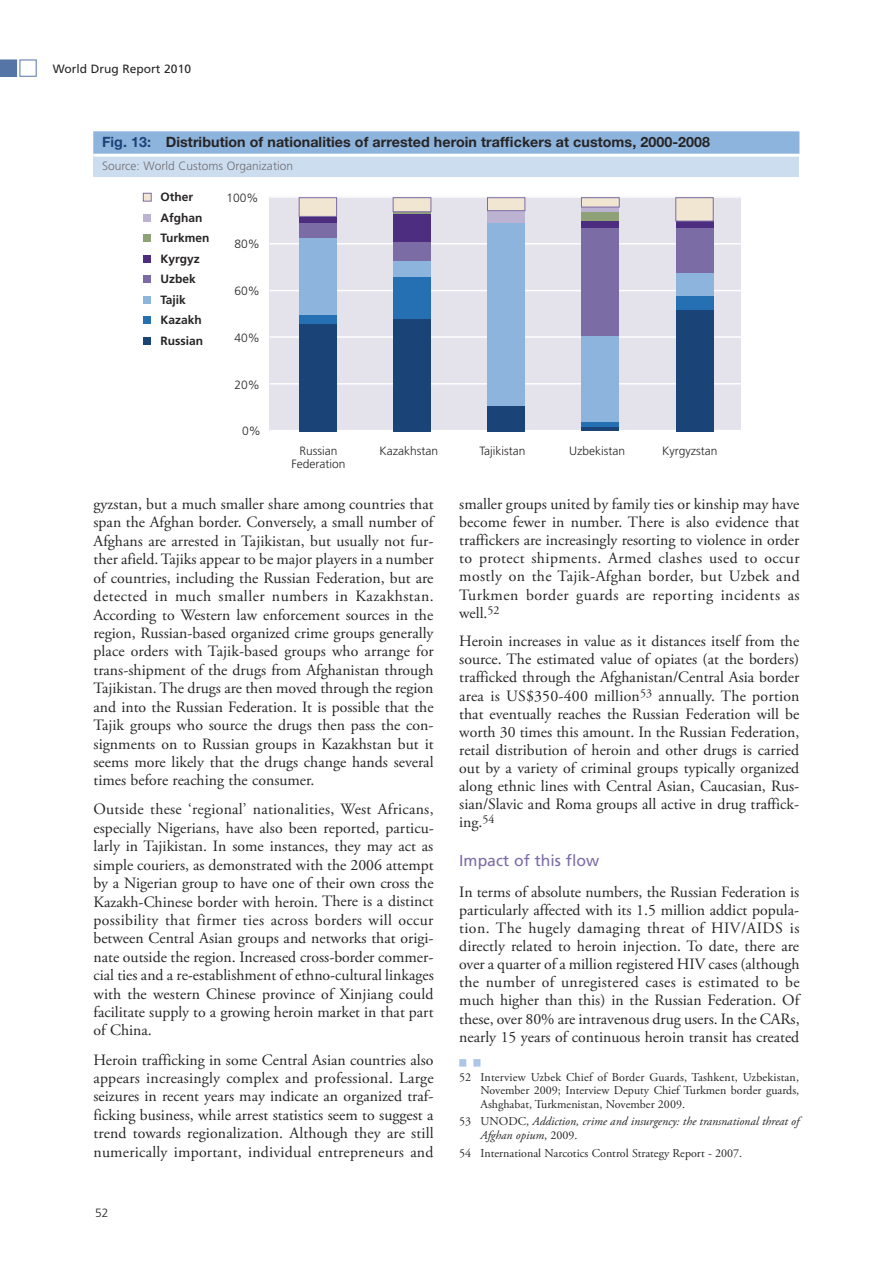
<style>
.page{position:relative;width:893px;height:1263px;background:#fff}
.page>*{position:absolute;margin:0;border:0;box-sizing:border-box;transform-origin:0 0}
.t1{font:15.75px/18.5px "Adobe Garamond Pro";color:#272425;text-align:justify}
.t2{font:15.75px "Frutiger";color:#7c6ca6}
.t3{font:700 14.25px "Helvetica Neue";letter-spacing:.005em;color:#272425}
.t4{font:12px/13.5px "Adobe Garamond Pro";color:#272425;text-align:justify}
.t5{font:italic 12px/13.5px "Adobe Garamond Pro";color:#272425}
.t6{font:300 12px/12.8px "Frutiger";color:#272425;text-align:center}
.t7{font:700 12px/20.5px "Frutiger";color:#272425}
.t8{font:300 12px "Frutiger";color:#6d6e70}
.t9{font:12px "Frutiger";color:#272425}
.s1{color:#1a4477}
.s2{font-style:normal}
</style>
<div class="page">
<svg style="left:0;top:60px;width:17px;height:17px"></svg>
<div style="left:20px;top:60px;width:17px;height:17px;border:1px solid #5475a5"></div>
<svg style="left:459px;top:1059px;width:21px;height:8px"></svg>
<div style="left:94px;top:132px;width:705px;height:45px;background:#cdddf0"></div>
<div style="left:94px;top:132px;width:705px;height:22px;background:#8db4dd"></div>
<hr style="left:94px;top:154px;width:705px;height:3px;background:#fff">
<div style="left:270px;top:196px;width:471px;height:235px;background:#e4e3ec"></div>
<hr style="left:270px;top:430px;width:471px;height:1px;background:#fff">
<hr style="left:270px;top:383px;width:471px;height:2px;background:#fff">
<hr style="left:270px;top:336px;width:471px;height:2px;background:#fff">
<hr style="left:270px;top:290px;width:471px;height:1px;background:#fff">
<hr style="left:270px;top:243px;width:471px;height:2px;background:#fff">
<hr style="left:270px;top:196px;width:471px;height:2px;background:#fff">
<div style="left:299px;top:324px;width:38px;height:107px;background:#1a4477"></div>
<div style="left:393px;top:319px;width:38px;height:112px;background:#1a4477"></div>
<div style="left:487px;top:406px;width:38px;height:25px;background:#1a4477"></div>
<hr style="left:581px;top:427px;width:38px;height:4px;background:#1a4477">
<div style="left:676px;top:310px;width:37px;height:121px;background:#1a4477"></div>
<div style="left:299px;top:315px;width:38px;height:9px;background:#2570b2"></div>
<div style="left:393px;top:277px;width:38px;height:42px;background:#2570b2"></div>
<div style="left:581px;top:422px;width:38px;height:5px;background:#2570b2"></div>
<div style="left:676px;top:296px;width:37px;height:14px;background:#2570b2"></div>
<div style="left:299px;top:237px;width:38px;height:78px;background:#8db4dd"></div>
<div style="left:393px;top:261px;width:38px;height:16px;background:#8db4dd"></div>
<div style="left:487px;top:223px;width:38px;height:183px;background:#8db4dd"></div>
<div style="left:581px;top:336px;width:38px;height:86px;background:#8db4dd"></div>
<div style="left:676px;top:273px;width:37px;height:23px;background:#8db4dd"></div>
<div style="left:299px;top:223px;width:38px;height:14px;background:#7c6ca6"></div>
<div style="left:393px;top:242px;width:38px;height:19px;background:#7c6ca6"></div>
<div style="left:581px;top:228px;width:38px;height:108px;background:#7c6ca6"></div>
<div style="left:676px;top:228px;width:37px;height:45px;background:#7c6ca6"></div>
<div style="left:299px;top:216px;width:38px;height:7px;background:#4c2d80"></div>
<div style="left:393px;top:214px;width:38px;height:28px;background:#4c2d80"></div>
<div style="left:581px;top:221px;width:38px;height:7px;background:#4c2d80"></div>
<div style="left:676px;top:221px;width:37px;height:7px;background:#4c2d80"></div>
<hr style="left:393px;top:212px;width:38px;height:2px;background:#8fa277">
<div style="left:581px;top:212px;width:38px;height:9px;background:#8fa277"></div>
<div style="left:487px;top:211px;width:38px;height:12px;background:#bcb3d2"></div>
<div style="left:581px;top:207px;width:38px;height:5px;background:#bcb3d2"></div>
<div style="left:299px;top:198px;width:38px;height:18px;background:#f1e6d1"></div>
<div style="left:299px;top:197px;width:38px;height:20px;border:1px solid #7c6ca6"></div>
<div style="left:393px;top:198px;width:38px;height:14px;background:#f1e6d1"></div>
<div style="left:393px;top:197px;width:38px;height:15px;border:1px solid #7c6ca6"></div>
<div style="left:487px;top:198px;width:38px;height:13px;background:#f1e6d1"></div>
<div style="left:487px;top:197px;width:38px;height:14px;border:1px solid #7c6ca6"></div>
<div style="left:581px;top:198px;width:38px;height:9px;background:#f1e6d1"></div>
<div style="left:581px;top:197px;width:39px;height:10px;border:1px solid #7c6ca6"></div>
<div style="left:676px;top:198px;width:37px;height:23px;background:#f1e6d1"></div>
<div style="left:675px;top:197px;width:38px;height:24px;border:1px solid #7c6ca6"></div>
<div style="left:143px;top:193px;width:8px;height:8px;background:#f1e6d1"></div>
<div style="left:143px;top:193px;width:9px;height:9px;border:1px solid #7c6ca6"></div>
<div style="left:143px;top:214px;width:8px;height:8px;background:#bcb3d2"></div>
<div style="left:143px;top:234px;width:8px;height:8px;background:#8fa277"></div>
<div style="left:143px;top:255px;width:8px;height:8px;background:#4c2d80"></div>
<div style="left:143px;top:275px;width:8px;height:8px;background:#7c6ca6"></div>
<div style="left:143px;top:296px;width:8px;height:8px;background:#8db4dd"></div>
<div style="left:143px;top:316px;width:8px;height:8px;background:#2570b2"></div>
<div style="left:143px;top:337px;width:8px;height:8px;background:#1a4477"></div>
<p class="t9" style="left:53px;top:64px;width:140px">World Drug Report 2010</p>
<p class="t3" style="left:102px;top:137px;width:610px"><span class="s1">Fig. 13:</span> Distribution of nationalities of arrested heroin traffickers at customs, 2000-2008</p>
<p class="t8" style="left:102px;top:161px;width:192px">Source: World Customs Organization</p>
<p class="t7" style="left:160px;top:188px;width:50px">Other<br>Afghan<br>Turkmen<br>Kyrgyz<br>Uzbek<br>Tajik<br>Kazakh<br>Russian</p>
<p class="t6" style="left:226px;top:192px;width:34px">100%</p>
<p class="t6" style="left:234px;top:239px;width:27px">80%</p>
<p class="t6" style="left:234px;top:286px;width:27px">60%</p>
<p class="t6" style="left:234px;top:332px;width:27px">40%</p>
<p class="t6" style="left:234px;top:379px;width:27px">20%</p>
<p class="t6" style="left:242px;top:426px;width:20px">0%</p>
<p class="t6" style="left:292px;top:445px;width:55px">Russian<br>Federation</p>
<p class="t6" style="left:379px;top:445px;width:60px">Kazakhstan</p>
<p class="t6" style="left:479px;top:445px;width:47px">Tajikistan</p>
<p class="t6" style="left:569px;top:445px;width:58px">Uzbekistan</p>
<p class="t6" style="left:662px;top:445px;width:57px">Kyrgyzstan</p>
<p class="t1" style="left:94px;top:496px;width:342px">gyzstan, but a much smaller share among countries that span the Afghan border. Conversely, a small number of Afghans are arrested in Tajikistan, but usually not fur&shy;ther afield. Tajiks appear to be major players in a number of countries, including the Russian Federation, but are detected in much smaller numbers in Kazakhstan.<br>According to Western law enforcement sources in the region, Russian-based organized crime groups generally place orders with Tajik-based groups who arrange for trans-shipment of the drugs from Afghanistan through Tajikistan. The drugs are then moved through the region and into the Russian Federation. It is possible that the Tajik groups who source the drugs then pass the con&shy;signments on to Russian groups in Kazakhstan but it seems more likely that the drugs change hands several times before reaching the consumer.</p>
<p class="t1" style="left:93px;top:802px;width:342px">Outside these ‘regional’ nationalities, West Africans, especially Nigerians, have also been reported, particu&shy;larly in Tajikistan. In some instances, they may act as simple couriers, as demonstrated with the 2006 attempt by a Nigerian group to have one of their own cross the Kazakh-Chinese border with heroin. There is a distinct possibility that firmer ties across borders will occur between Central Asian groups and networks that origi&shy;nate outside the region. Increased cross-border commer&shy;cial ties and a re-establishment of ethno-cultural linkages with the western Chinese province of Xinjiang could facilitate supply to a growing heroin market in that part of China.</p>
<p class="t1" style="left:93px;top:1052px;width:342px">Heroin trafficking in some Central Asian countries also appears increasingly complex and professional. Large seizures in recent years may indicate an organized traf&shy;ficking business, while arrest statistics seem to suggest a trend towards regionalization. Although they are still numerically important, individual entrepreneurs and</p>
<p class="t6" style="left:95px;top:1208px;width:15px">52</p>
<p class="t1" style="left:459px;top:496px;width:342px">smaller groups united by family ties or kinship may have become fewer in number. There is also evidence that traffickers are increasingly resorting to violence in order to protect shipments. Armed clashes used to occur mostly on the Tajik-Afghan border, but Uzbek and Turkmen border guards are reporting incidents as well.<sup>52</sup></p>
<p class="t1" style="left:459px;top:633px;width:342px">Heroin increases in value as it distances itself from the source. The estimated value of opiates (at the borders) trafficked through the Afghanistan/Central Asia border area is US$350-400 million<sup>53</sup> annually. The portion that eventually reaches the Russian Federation will be worth 30 times this amount. In the Russian Federation, retail distribution of heroin and other drugs is carried out by a variety of criminal groups typically organized along ethnic lines with Central Asian, Caucasian, Rus&shy;sian/Slavic and Roma groups all active in drug traffick&shy;ing.<sup>54</sup></p>
<p class="t2" style="left:459px;top:854px;width:141px">Impact of this flow</p>
<p class="t1" style="left:459px;top:884px;width:342px">In terms of absolute numbers, the Russian Federation is particularly affected with its 1.5 million addict popula&shy;tion. The hugely damaging threat of HIV/AIDS is directly related to heroin injection. To date, there are over a quarter of a million registered HIV cases (although the number of unregistered cases is estimated to be much higher than this) in the Russian Federation. Of these, over 80% are intravenous drug users. In the CARs, nearly 15 years of continuous heroin transit has created</p>
<p class="t4" style="left:480px;top:1071px;width:320px;text-indent:-21px">52 Interview Uzbek Chief of Border Guards, Tashkent, Uzbekistan, November 2009; Interview Deputy Chief Turkmen border guards, Ashghabat, Turkmenistan, November 2009.</p>
<p class="t5" style="left:480px;top:1116px;width:320px;text-indent:-21px"><span class="s2">53 UNODC,</span> Addiction, crime and insurgency: the transnational threat of<br>Afghan opium<span class="s2">, 2009.</span></p>
<p class="t4" style="left:459px;top:1147px;width:284px">54 International Narcotics Control Strategy Report - 2007.</p>
</div>
